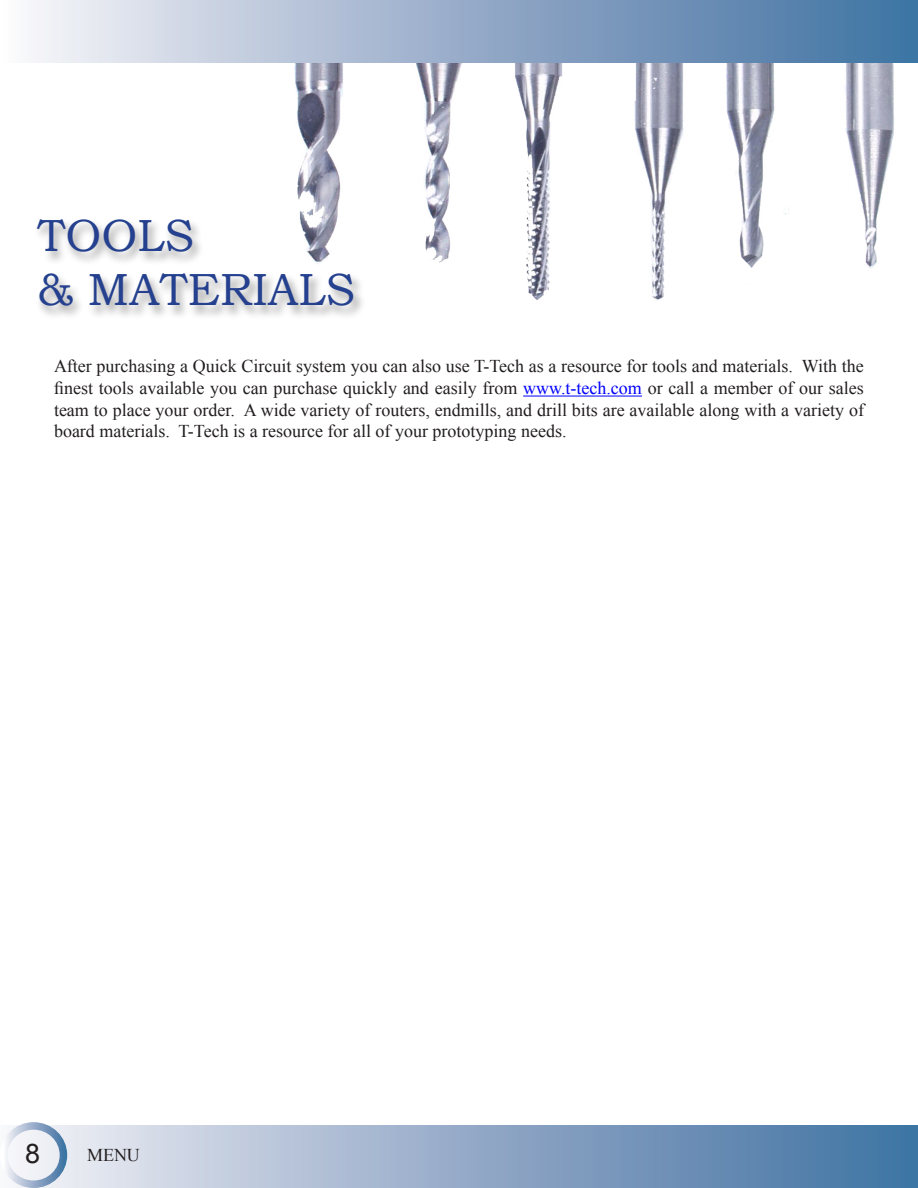
<style>
.page{position:relative;width:918px;height:1188px;background:#fff}
.page>*{position:absolute;margin:0;border:0;box-sizing:border-box;transform-origin:0 0}
.t1{font:45px/54px "Bookman Old Style";color:#24408e}
.t2{font:27px "Arial";color:#221e1f}
.t3{font:18px/21.6px "Times New Roman";color:#221e1f;text-align:justify}
.s1{color:#00f}
</style>
<div class="page">
<div style="left:0;top:1125px;width:918px;height:63px;background:linear-gradient(to right,#f2eef5,#3d6fa0)"></div>
<div style="left:0;top:0;width:918px;height:63px;background:linear-gradient(to right,#f8f3f8,#3c6da0)"></div>
<div style="left:0;top:1122px;width:67px;height:66px;border:8px solid #fff;border-radius:50%"></div>
<div style="left:33px;top:216px;width:335px;height:105px;background:#221e1f;opacity:.5"></div>
<img style="left:274px;top:63px;width:620px;height:240px">
<hr style="left:523px;top:396px;width:119px;height:1px;background:#00f">
<h1 class="t1" style="left:38px;top:209px;width:319px">TOOLS<br>&amp; MATERIALS</h1>
<p class="t3" style="left:54px;top:355px;width:812px">After purchasing a Quick Circuit system you can also use T-Tech as a resource for tools and materials. With the finest tools available you can purchase quickly and easily from <span class="s1">www.t-tech.com</span> or call a member of our sales team to place your order. A wide variety of routers, endmills, and drill bits are available along with a variety of board materials. T-Tech is a resource for all of your prototyping needs.</p>
<h2 class="t2" style="left:25px;top:1136px;width:17px">8</h2>
<p class="t3" style="left:87px;top:1144px;width:54px">MENU</p>
</div>
